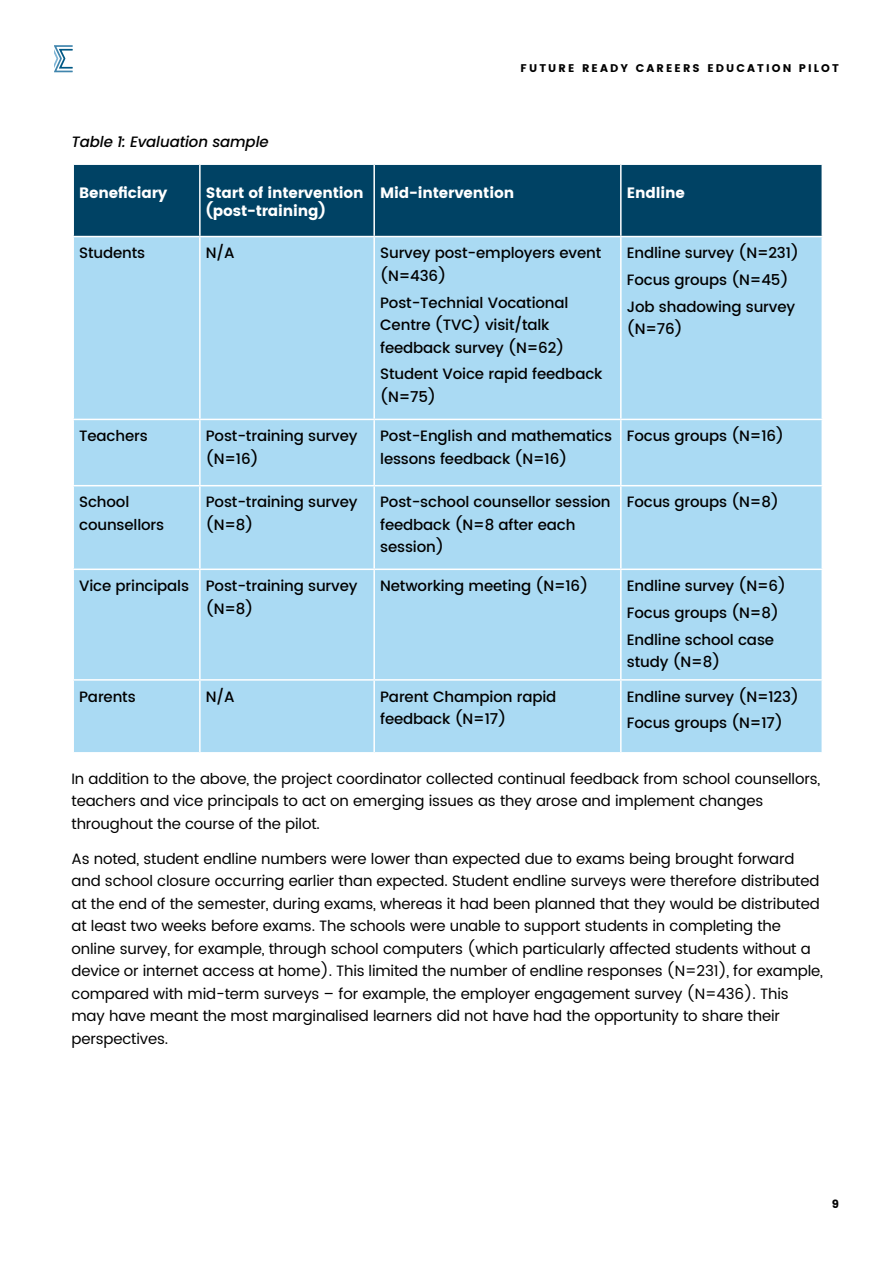
<style>
.page{position:relative;width:893px;height:1263px;background:#fff}
.page>*{position:absolute;margin:0;border:0;box-sizing:border-box;transform-origin:0 0}
.t1{font:15px/22.5px "Poppins";letter-spacing:-.01em;color:#000}
.t2{font:500 15px/22.5px "Poppins";letter-spacing:-.01em;color:#000}
.t3{font:700 15px/18px "Poppins";letter-spacing:-.01em;color:#fff}
.t4{font:italic 500 15px "Poppins";letter-spacing:-.01em;color:#000}
.t5{font:700 11.4px "Poppins";color:#000}
.t6{font:700 11.1px "Poppins";letter-spacing:.19em;color:#000}
</style>
<div class="page">
<svg style="left:54px;top:45px;width:18px;height:27px"></svg>
<div style="left:74px;top:165px;width:747px;height:71px;background:#004264"></div>
<div style="left:74px;top:237px;width:747px;height:515px;background:#aadaf3"></div>
<hr style="left:199px;top:165px;width:2px;height:71px;background:#fff">
<hr style="left:373px;top:165px;width:2px;height:71px;background:#fff">
<hr style="left:620px;top:165px;width:2px;height:71px;background:#fff">
<hr style="left:199px;top:237px;width:2px;height:182px;background:#fff">
<hr style="left:373px;top:237px;width:2px;height:182px;background:#fff">
<hr style="left:620px;top:237px;width:2px;height:182px;background:#fff">
<hr style="left:199px;top:420px;width:2px;height:65px;background:#fff">
<hr style="left:373px;top:420px;width:2px;height:65px;background:#fff">
<hr style="left:620px;top:420px;width:2px;height:65px;background:#fff">
<hr style="left:199px;top:486px;width:2px;height:82px;background:#fff">
<hr style="left:373px;top:486px;width:2px;height:82px;background:#fff">
<hr style="left:620px;top:486px;width:2px;height:82px;background:#fff">
<hr style="left:199px;top:570px;width:2px;height:109px;background:#fff">
<hr style="left:373px;top:570px;width:2px;height:109px;background:#fff">
<hr style="left:620px;top:570px;width:2px;height:109px;background:#fff">
<hr style="left:199px;top:681px;width:2px;height:71px;background:#fff">
<hr style="left:373px;top:681px;width:2px;height:71px;background:#fff">
<hr style="left:620px;top:681px;width:2px;height:71px;background:#fff">
<hr style="left:72px;top:419px;width:128px;height:1px;background:#fff">
<hr style="left:200px;top:419px;width:174px;height:1px;background:#fff">
<hr style="left:374px;top:419px;width:247px;height:1px;background:#fff">
<hr style="left:621px;top:419px;width:202px;height:1px;background:#fff">
<hr style="left:72px;top:485px;width:128px;height:1px;background:#fff">
<hr style="left:200px;top:485px;width:174px;height:1px;background:#fff">
<hr style="left:374px;top:485px;width:247px;height:1px;background:#fff">
<hr style="left:621px;top:485px;width:202px;height:1px;background:#fff">
<hr style="left:72px;top:568px;width:128px;height:2px;background:#fff">
<hr style="left:200px;top:568px;width:174px;height:2px;background:#fff">
<hr style="left:374px;top:568px;width:247px;height:2px;background:#fff">
<hr style="left:621px;top:568px;width:202px;height:2px;background:#fff">
<hr style="left:72px;top:679px;width:128px;height:2px;background:#fff">
<hr style="left:200px;top:679px;width:174px;height:2px;background:#fff">
<hr style="left:374px;top:679px;width:247px;height:2px;background:#fff">
<hr style="left:621px;top:679px;width:202px;height:2px;background:#fff">
<p class="t4" style="left:72px;top:133px;width:199px">Table 1: Evaluation sample</p>
<p class="t6" style="left:521px;top:62px;width:320px">FUTURE READY CAREERS EDUCATION PILOT</p>
<p class="t3" style="left:79px;top:184px;width:90px">Beneficiary</p>
<p class="t3" style="left:206px;top:184px;width:159px">Start of intervention (post-training)</p>
<p class="t3" style="left:380px;top:184px;width:135px">Mid-intervention</p>
<p class="t3" style="left:627px;top:184px;width:60px">Endline</p>
<p class="t2" style="left:79px;top:242px;width:68px">Students</p>
<p class="t2" style="left:206px;top:242px;width:30px">N/A</p>
<p class="t2" style="left:380px;top:242px;width:223px">Survey post-employers event (N=436)</p>
<p class="t2" style="left:380px;top:291px;width:190px">Post-Technial Vocational<br>Centre (TVC) visit/talk feedback survey (N=62)</p>
<p class="t2" style="left:380px;top:363px;width:224px">Student Voice rapid feedback (N=75)</p>
<p class="t2" style="left:627px;top:240px;width:174px;line-height:26.7px">Endline survey (N=231)<br>Focus groups (N=45)<br>Job shadowing survey</p>
<p class="t2" style="left:627px;top:318px;width:57px">(N=76)</p>
<p class="t2" style="left:79px;top:425px;width:70px">Teachers</p>
<p class="t2" style="left:206px;top:425px;width:153px">Post-training survey (N=16)</p>
<p class="t2" style="left:380px;top:425px;width:233px">Post-English and mathematics lessons feedback (N=16)</p>
<p class="t2" style="left:627px;top:425px;width:159px">Focus groups (N=16)</p>
<p class="t2" style="left:79px;top:491px;width:87px">School counsellors</p>
<p class="t2" style="left:206px;top:491px;width:153px">Post-training survey (N=8)</p>
<p class="t2" style="left:380px;top:491px;width:232px">Post-school counsellor session feedback (N=8 after each session)</p>
<p class="t2" style="left:627px;top:491px;width:154px">Focus groups (N=8)</p>
<p class="t2" style="left:206px;top:575px;width:153px;text-indent:-127px">Vice principals Post-training survey (N=8)</p>
<p class="t2" style="left:380px;top:575px;width:209px">Networking meeting (N=16)</p>
<p class="t2" style="left:627px;top:573px;width:161px;line-height:26.7px">Endline survey (N=6)<br>Focus groups (N=8)<br>Endline school case</p>
<p class="t2" style="left:627px;top:651px;width:95px">study (N=8)</p>
<p class="t2" style="left:79px;top:685px;width:58px">Parents</p>
<p class="t2" style="left:206px;top:685px;width:30px">N/A</p>
<p class="t2" style="left:380px;top:685px;width:178px">Parent Champion rapid feedback (N=17)</p>
<p class="t2" style="left:627px;top:683px;width:174px;line-height:26.7px">Endline survey (N=123)<br>Focus groups (N=17)</p>
<p class="t1" style="left:72px;top:767px;width:750px">In addition to the above, the project coordinator collected continual feedback from school counsellors, teachers and vice principals to act on emerging issues as they arose and implement changes throughout the course of the pilot.</p>
<p class="t1" style="left:72px;top:848px;width:753px">As noted, student endline numbers were lower than expected due to exams being brought forward and school closure occurring earlier than expected. Student endline surveys were therefore distributed at the end of the semester, during exams, whereas it had been planned that they would be distributed at least two weeks before exams. The schools were unable to support students in completing the online survey, for example, through school computers (which particularly affected students without a device or internet access at home). This limited the number of endline responses (N=231), for example, compared with mid-term surveys – for example, the employer engagement survey (N=436). This may have meant the most marginalised learners did not have had the opportunity to share their perspectives.</p>
<p class="t5" style="left:832px;top:1197px;width:9px">9</p>
</div>
